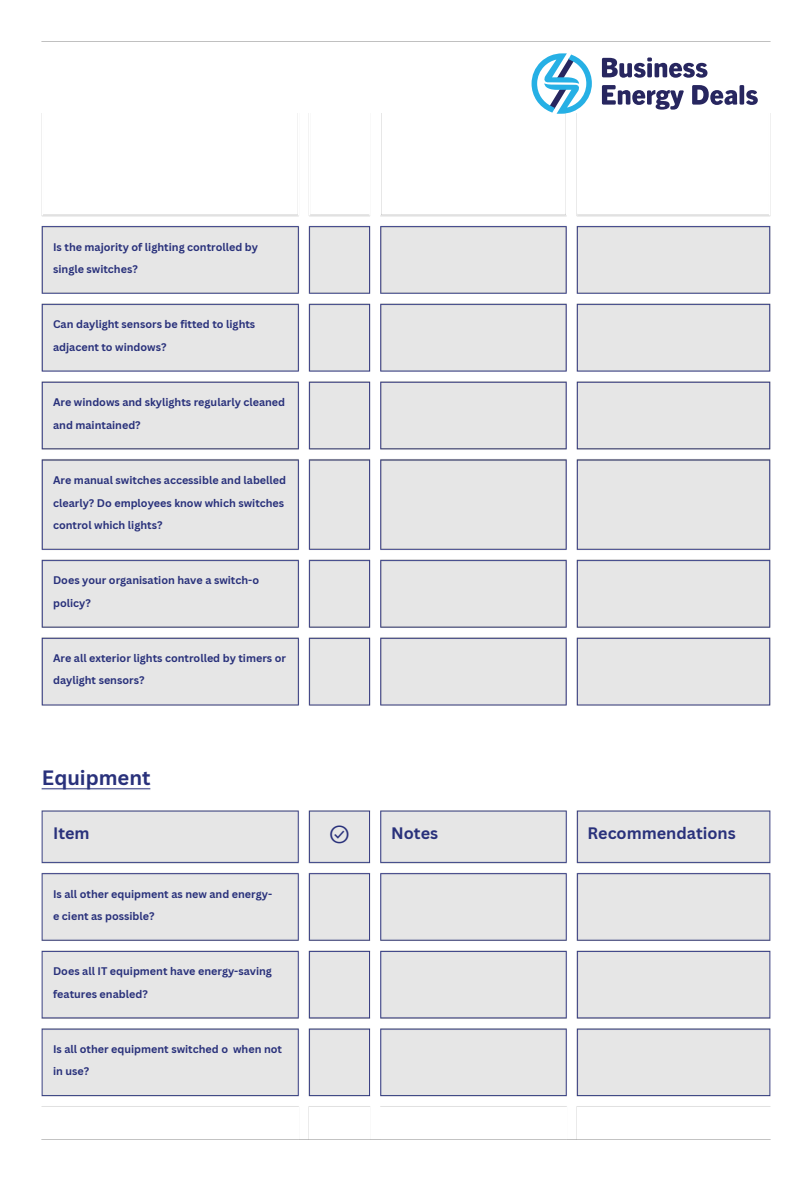
<style>
.page{position:relative;width:810px;height:1181px;background:#fff}
.page>*{position:absolute;margin:0;border:0;box-sizing:border-box;transform-origin:0 0}
.t1{font:700 21.6px "Canva Sans";color:#29317b}
.t2{font:700 20.25px "Canva Sans";color:#29317b}
.t3{font:700 16.2px "Canva Sans";color:#29317b}
.t4{font:700 10.8px/22.5px "Canva Sans";color:#29317b}
</style>
<div class="page">
<img style="left:41px;top:113px;width:730px;height:593px">
<img style="left:41px;top:810px;width:730px;height:330px">
<svg style="left:532px;top:53px;width:60px;height:61px"></svg>
<svg style="left:602px;top:57px;width:106px;height:21px"></svg>
<svg style="left:602px;top:85px;width:82px;height:25px"></svg>
<svg style="left:692px;top:85px;width:45px;height:20px"></svg>
<hr style="left:740px;top:85px;width:4px;height:20px;background:#27265f;border-radius:2px">
<svg style="left:746px;top:90px;width:12px;height:15px"></svg>
<p class="t4" style="left:53px;top:235px;width:206px">Is the majority of lighting controlled by single switches?</p>
<p class="t4" style="left:53px;top:313px;width:204px">Can daylight sensors be fi tted to lights adjacent to windows?</p>
<h1 class="t4" style="left:53px;top:390px;width:234px">Are windows and skylights regularly cleaned and maintained?</h1>
<h2 class="t4" style="left:53px;top:468px;width:235px">Are manual switches accessible and labelled clearly? Do employees know which switches control which lights?</h2>
<p class="t4" style="left:53px;top:568px;width:207px">Does your organisation have a switch-o policy?</p>
<p class="t4" style="left:53px;top:646px;width:235px">Are all exterior lights controlled by timers or daylight sensors?</p>
<p class="t2" style="left:42px;top:762px;width:110px">Equipment</p>
<h2 class="t3" style="left:53px;top:821px;width:38px">Item</h2>
<p class="t1" style="left:329px;top:818px;width:23px">☑</p>
<p class="t3" style="left:391px;top:821px;width:48px">Notes</p>
<p class="t3" style="left:587px;top:821px;width:150px">Recommendations</p>
<p class="t4" style="left:53px;top:882px;width:221px">Is all other equipment as new and energy&shy;e cient as possible?</p>
<p class="t4" style="left:53px;top:959px;width:220px">Does all IT equipment have energy-saving features enabled?</p>
<p class="t4" style="left:53px;top:1037px;width:230px">Is all other equipment switched o when not in use?</p>
</div>
